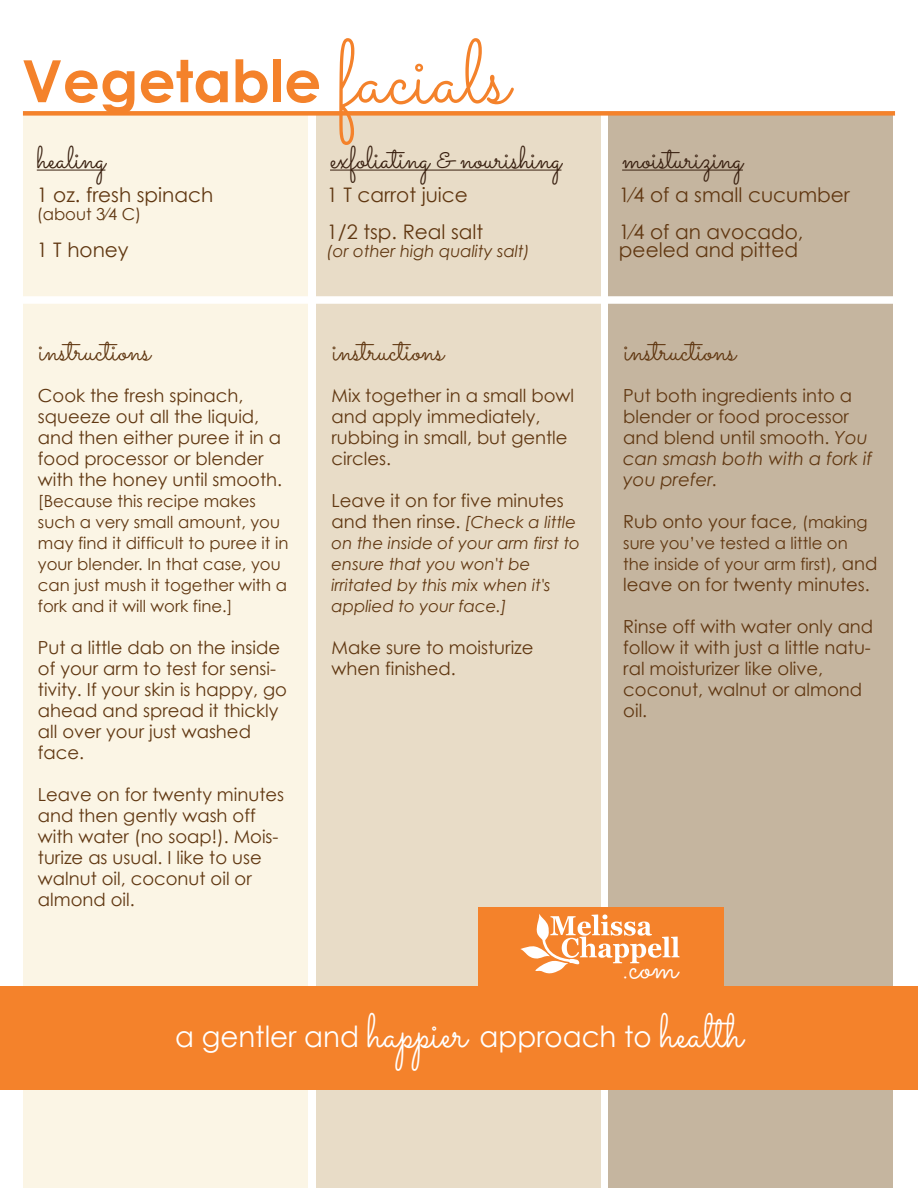
<style>
.page{position:relative;width:918px;height:1188px;background:#fff}
.page>*{position:absolute;margin:0;border:0;box-sizing:border-box;transform-origin:0 0}
.t1{font:700 58.35px "Century Gothic";color:#f4822b}
.t2{font:39.3px "Sacramento";color:#fff}
.t3{font:31.5px "Sacramento";color:#3a2111}
.t4{font:31.5px "Sacramento";color:#603711}
.t5{font:29.25px "Century Gothic";color:#fff;scale:.95 1}
.t6{font:20.1px/36.5px "Century Gothic";color:#603711}
.t7{font:18px/21px "Century Gothic";color:#603711}
.t8{font:16.5px/21px "Century Gothic";color:#603711}
.t9{font:italic 16.5px/21px "Century Gothic";color:#603711}
.s1{font-family:"Sacramento";font-weight:400;font-size:90px}
.s2{font-style:italic;font-size:16.5px}
.s3{font-style:italic}
.s4{font-size:16.5px}
.s5{font-size:18px}
.s6{font-family:"Sacramento";font-size:48.15px}
</style>
<div class="page">
<div style="left:316px;top:113px;width:285px;height:1075px;background:#e8dcc7"></div>
<div style="left:608px;top:113px;width:285px;height:1075px;background:#c5b59f"></div>
<div style="left:23px;top:113px;width:285px;height:1075px;background:#fbf5e5"></div>
<div style="left:0;top:986px;width:918px;height:104px;background:#f4822b"></div>
<div style="left:23px;top:111px;width:872px;height:5px;background:#f4822b"></div>
<div style="left:23px;top:296px;width:872px;height:8px;background:#fff"></div>
<hr style="left:37px;top:170px;width:68px;height:1px;background:#3a2111">
<div style="left:478px;top:907px;width:246px;height:82px;background:#f4822b"></div>
<svg style="left:520px;top:914px;width:160px;height:60px"></svg>
<hr style="left:330px;top:170px;width:231px;height:1px;background:#3a2111">
<hr style="left:622px;top:170px;width:121px;height:1px;background:#3a2111">
<h1 class="t1" style="left:22px;top:44px;width:489px">Vegetable <span class="s1">facials</span></h1>
<h3 class="t3" style="left:37px;top:139px;width:70px">healing</h3>
<h3 class="t3" style="left:330px;top:139px;width:233px">exfoliating &amp; nourishing</h3>
<p class="t6" style="left:327px;top:177px;width:158px">1 T carrot juice<br>1/2 tsp. Real salt</p>
<p class="t9" style="left:327px;top:240px;width:205px">(or other high quality salt)</p>
<p class="t6" style="left:37px;top:177px;width:178px">1 oz. fresh spinach</p>
<p class="t8" style="left:37px;top:204px;width:106px">(about 3⁄4 C)</p>
<p class="t6" style="left:37px;top:231px;width:94px">1 T honey</p>
<h3 class="t4" style="left:39px;top:331px;width:113px">instructions</h3>
<p class="t7" style="left:38px;top:384px;width:246px">Cook the fresh spinach, squeeze out all the liquid, and then either puree it in a food processor or blender with the honey until smooth.</p>
<p class="t8" style="left:38px;top:490px;width:252px">[Because this recipe makes such a very small amount, you may find it difficult to puree it in your blender. In that case, you can just mush it together with a fork and it will work fine.]</p>
<p class="t7" style="left:38px;top:636px;width:250px">Put a little dab on the inside of your arm to test for sensi&shy;tivity. If your skin is happy, go ahead and spread it thickly all over your just washed face.</p>
<p class="t7" style="left:38px;top:783px;width:248px">Leave on for twenty minutes and then gently wash off with water (no soap!). Mois&shy;turize as usual. I like to use walnut oil, coconut oil or almond oil.</p>
<h3 class="t4" style="left:333px;top:331px;width:113px">instructions</h3>
<p class="t7" style="left:332px;top:384px;width:244px">Mix together in a small bowl and apply immediately, rubbing in small, but gentle circles.</p>
<p class="t7" style="left:332px;top:489px;width:246px">Leave it on for five minutes and then rinse. <span class="s2">[Check a little</span></p>
<p class="t9" style="left:332px;top:532px;width:250px">on the inside of your arm first to ensure that you won't be irritated by this mix when it's applied to your face.]</p>
<p class="t7" style="left:332px;top:636px;width:204px">Make sure to moisturize when finished.</p>
<h3 class="t3" style="left:622px;top:139px;width:122px">moisturizing</h3>
<p class="t6" style="left:619px;top:177px;width:232px">1⁄4 of a small cucumber<br>1⁄4 of an avocado,</p>
<p class="t6" style="left:619px;top:231px;width:181px">peeled and pitted</p>
<h3 class="t4" style="left:624px;top:331px;width:113px">instructions</h3>
<p class="t7" style="left:623px;top:384px;width:251px">Put both ingredients into a blender or food processor and blend until smooth. <span class="s3">You can smash both with a fork if you prefer.</span></p>
<p class="t7" style="left:623px;top:510px;width:246px">Rub onto your face, <span class="s4">(making</span></p>
<p class="t8" style="left:623px;top:532px;width:256px">sure you’ve tested a little on the inside of your arm first)<span class="s5">, and</span></p>
<p class="t7" style="left:623px;top:573px;width:248px">leave on for twenty minutes.</p>
<p class="t7" style="left:623px;top:615px;width:252px">Rinse off with water only and follow it with just a little natu&shy;ral moisturizer like olive, coconut, walnut or almond oil.</p>
<h2 class="t2" style="left:622px;top:941px;width:57px">.com</h2>
<h3 class="t5" style="left:175px;top:1018px;width:599px">a gentler and <span class="s6">happier</span> approach to <span class="s6">health</span></h3>
</div>
